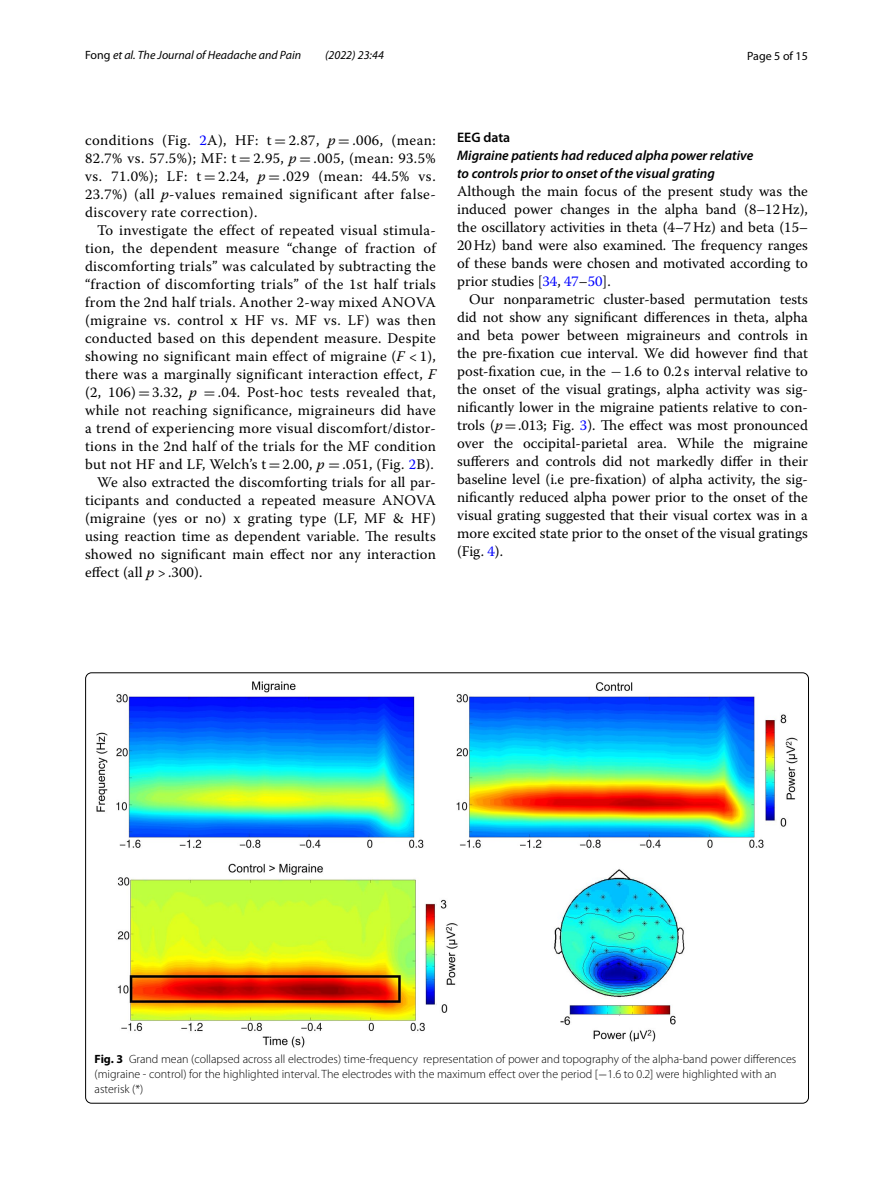
<style>
.page{position:relative;width:893px;height:1187px;background:#fff}
.page>*{position:absolute;margin:0;border:0;box-sizing:border-box;transform-origin:0 0}
.t1{font:14.7px/18px "Warnock Pro";letter-spacing:.02em;color:#000;text-align:justify}
.t2{font:italic 600 13.8px/18px "Myriad Pro";color:#000}
.t3{font:600 13.8px "Myriad Pro";color:#000}
.t4{font:300 12px/15px "Myriad Pro";color:#000}
.t5{font:italic 12px "Myriad Pro";color:#000}
.t6{font:12px "Myriad Pro";color:#000}
.s1{font-style:normal}
.s2{color:#00f}
.s3{font-family:"MTSY"}
.s4{font-style:italic}
.s5{font-weight:700}
.s6{font-family:"MTSY";font-weight:400}
</style>
<div class="page">
<img style="left:97px;top:681px;width:700px;height:366px">
<p class="t5" style="left:85px;top:48px;width:218px"><span class="s1">Fong</span> et al. The Journal of Headache and Pain</p>
<p class="t5" style="left:325px;top:48px;width:60px">(2022) 23:44</p>
<p class="t6" style="left:747px;top:48px;width:62px">Page 5 of 15</p>
<p class="t1" style="left:85px;top:131px;width:352px">conditions (Fig. <span class="s2">2</span>A), HF: t <span class="s3">=</span> 2.87, <span class="s4">p</span> <span class="s3">=</span> .006, (mean:<br>82.7% vs. 57.5%); MF: t <span class="s3">=</span> 2.95, <span class="s4">p</span> <span class="s3">=</span> .005, (mean: 93.5% vs. 71.0%); LF: t <span class="s3">=</span> 2.24, <span class="s4">p</span> <span class="s3">=</span> .029 (mean: 44.5% vs.<br>23.7%) (all <span class="s4">p</span>-values remained significant after false&shy;discovery rate correction).</p>
<p class="t1" style="left:97px;top:220px;width:340px">To investigate the effect of repeated visual stimula-</p>
<p class="t1" style="left:85px;top:239px;width:352px">tion, the dependent measure “change of fraction of</p>
<p class="t1" style="left:85px;top:256px;width:352px">discomforting trials” was calculated by subtracting the</p>
<p class="t1" style="left:85px;top:274px;width:352px">“fraction of discomforting trials” of the 1st half trials</p>
<p class="t1" style="left:85px;top:292px;width:352px">from the 2nd half trials. Another 2-way mixed ANOVA</p>
<p class="t1" style="left:85px;top:310px;width:352px">(migraine vs. control x HF vs. MF vs. LF) was then</p>
<p class="t1" style="left:85px;top:328px;width:352px">conducted based on this dependent measure. Despite</p>
<p class="t1" style="left:85px;top:346px;width:352px">showing no significant main effect of migraine (<span class="s4">F</span> &lt; 1),</p>
<p class="t1" style="left:85px;top:364px;width:352px">there was a marginally significant interaction effect, <span class="s4">F</span></p>
<p class="t1" style="left:85px;top:382px;width:352px">(2, 106) <span class="s3">=</span> 3.32, <span class="s4">p</span> <span class="s3">=</span> .04. Post-hoc tests revealed that,</p>
<p class="t1" style="left:85px;top:400px;width:352px">while not reaching significance, migraineurs did have</p>
<p class="t1" style="left:85px;top:418px;width:352px">a trend of experiencing more visual discomfort/distor-</p>
<p class="t1" style="left:85px;top:437px;width:352px">tions in the 2nd half of the trials for the MF condition</p>
<p class="t1" style="left:85px;top:454px;width:350px">but not HF and LF, Welch’s t <span class="s3">=</span> 2.00, <span class="s4">p</span> <span class="s3">=</span> .051, (Fig. <span class="s2">2</span>B).</p>
<p class="t1" style="left:97px;top:472px;width:340px">We also extracted the discomforting trials for all par-</p>
<p class="t1" style="left:85px;top:491px;width:352px">ticipants and conducted a repeated measure ANOVA</p>
<p class="t1" style="left:85px;top:508px;width:352px">(migraine (yes or no) x grating type (LF, MF &amp; HF)</p>
<p class="t1" style="left:85px;top:526px;width:352px">using reaction time as dependent variable. The results</p>
<p class="t1" style="left:85px;top:544px;width:352px">showed no significant main effect nor any interaction</p>
<p class="t1" style="left:85px;top:562px;width:119px">effect (all <span class="s4">p</span> &gt; .300).</p>
<p class="t3" style="left:457px;top:129px;width:55px">EEG data</p>
<p class="t2" style="left:457px;top:146px;width:298px">Migraine patients had reduced alpha power relative to controls prior to onset of the visual grating</p>
<p class="t1" style="left:457px;top:182px;width:352px">Although the main focus of the present study was the induced power changes in the alpha band (8–12Hz), the oscillatory activities in theta (4–7Hz) and beta (15– 20Hz) band were also examined. The frequency ranges of these bands were chosen and motivated according to prior studies [<span class="s2">34</span>, <span class="s2">47</span>–<span class="s2">50</span>].</p>
<p class="t1" style="left:457px;top:290px;width:352px;text-indent:12px">Our nonparametric cluster-based permutation tests did not show any significant differences in theta, alpha and beta power between migraineurs and controls in the pre-fixation cue interval. We did however find that post-fixation cue, in the <span class="s3">−</span>1.6 to 0.2s interval relative to the onset of the visual gratings, alpha activity was sig&shy;nificantly lower in the migraine patients relative to con&shy;trols (<span class="s4">p</span><span class="s3">=</span>.013; Fig. <span class="s2">3</span>). The effect was most pronounced over the occipital-parietal area. While the migraine sufferers and controls did not markedly differ in their baseline level (i.e pre-fixation) of alpha activity, the sig&shy;nificantly reduced alpha power prior to the onset of the visual grating suggested that their visual cortex was in a more excited state prior to the onset of the visual gratings (Fig. <span class="s2">4</span>).</p>
<p class="t4" style="left:95px;top:1051px;width:703px"><span class="s5">Fig. 3</span> Grand mean (collapsed across all electrodes) time-frequency representation of power and topography of the alpha-band power differences (migraine - control) for the highlighted interval. The electrodes with the maximum effect over the period [<span class="s6">−</span>1.6 to 0.2] were highlighted with an asterisk (*)</p>
</div>
